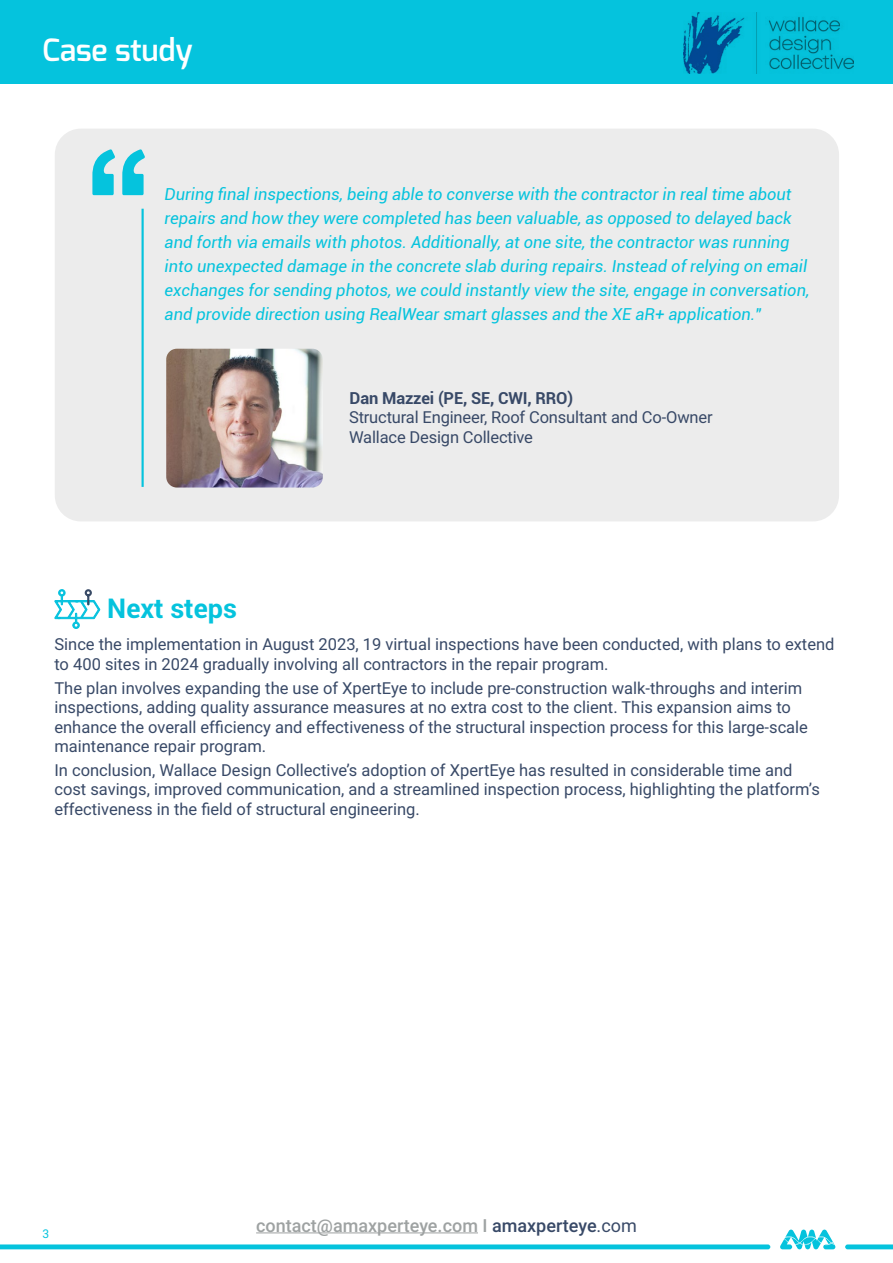
<style>
.page{position:relative;width:893px;height:1263px;background:#fff}
.page>*{position:absolute;margin:0;border:0;box-sizing:border-box;transform-origin:0 0}
.t1{font:600 30.6px "Exo";color:#fff}
.t2{font:700 27px "Roboto";color:#05c3dd}
.t3{font:500 18px "Roboto";color:#9ea2a2}
.t4{font:16.5px/19.5px "Roboto";color:#384967}
.t5{font:italic 16.5px/24px "Roboto";color:#05c3dd}
.t6{font:700 16.5px "Roboto";letter-spacing:-.01em;color:#384967}
.t7{font:12px "Roboto";color:#05c3dd}
.s1{color:#384967}
.s2{font-weight:400;color:#384967}
</style>
<div class="page">
<div style="left:0;top:0;width:893px;height:84px;background:#05c3dd"></div>
<hr style="left:256px;top:1232px;width:222px;height:1px;background:#9ea2a2">
<svg style="left:0;top:1244px;width:770px;height:5px;background:#1dc8e0"></svg>
<svg style="left:845px;top:1244px;width:48px;height:5px"></svg>
<svg style="left:780px;top:1229px;width:55px;height:20px"></svg>
<img style="left:683px;top:12px;width:171px;height:61px">
<div style="left:55px;top:129px;width:784px;height:392px;background:#ececec;border-radius:26px"></div>
<hr style="left:142px;top:209px;width:2px;height:278px;background:#05c3dd">
<svg style="left:92px;top:149px;width:23px;height:46px"></svg>
<svg style="left:122px;top:149px;width:23px;height:46px"></svg>
<img style="left:166px;top:349px;width:157px;height:138px">
<svg style="left:54px;top:589px;width:47px;height:40px"></svg>
<p class="t1" style="left:43px;top:31px;width:152px">Case study</p>
<p class="t5" style="left:165px;top:181px;width:646px">During final inspections, being able to converse with the contractor in real time about repairs and how they were completed has been valuable, as opposed to delayed back and forth via emails with photos. Additionally, at one site, the contractor was running into unexpected damage in the concrete slab during repairs. Instead of relying on email exchanges for sending photos, we could instantly view the site, engage in conversation, and provide direction using RealWear smart glasses and the XE aR+ application."</p>
<p class="t6" style="left:350px;top:386px;width:225px">Dan Mazzei (PE, SE, CWI, RRO)</p>
<p class="t4" style="left:349px;top:407px;width:365px">Structural Engineer, Roof Consultant and Co-Owner<br>Wallace Design Collective</p>
<p class="t2" style="left:107px;top:589px;width:131px">Next steps</p>
<p class="t4" style="left:54px;top:634px;width:782px">Since the implementation in August 2023, 19 virtual inspections have been conducted, with plans to extend to 400 sites in 2024 gradually involving all contractors in the repair program.</p>
<p class="t4" style="left:54px;top:677px;width:755px">The plan involves expanding the use of XpertEye to include pre-construction walk-throughs and interim inspections, adding quality assurance measures at no extra cost to the client. This expansion aims to enhance the overall efficiency and effectiveness of the structural inspection process for this large-scale maintenance repair program.</p>
<p class="t4" style="left:54px;top:760px;width:767px">In conclusion, Wallace Design Collective’s adoption of XpertEye has resulted in considerable time and cost savings, improved communication, and a streamlined inspection process, highlighting the platform’s effectiveness in the field of structural engineering.</p>
<p class="t7" style="left:43px;top:1225px;width:8px">3</p>
<p class="t3" style="left:256px;top:1212px;width:382px">contact@amaxperteye.com I <span class="s1">amaxperteye</span><span class="s2">.com</span></p>
</div>
